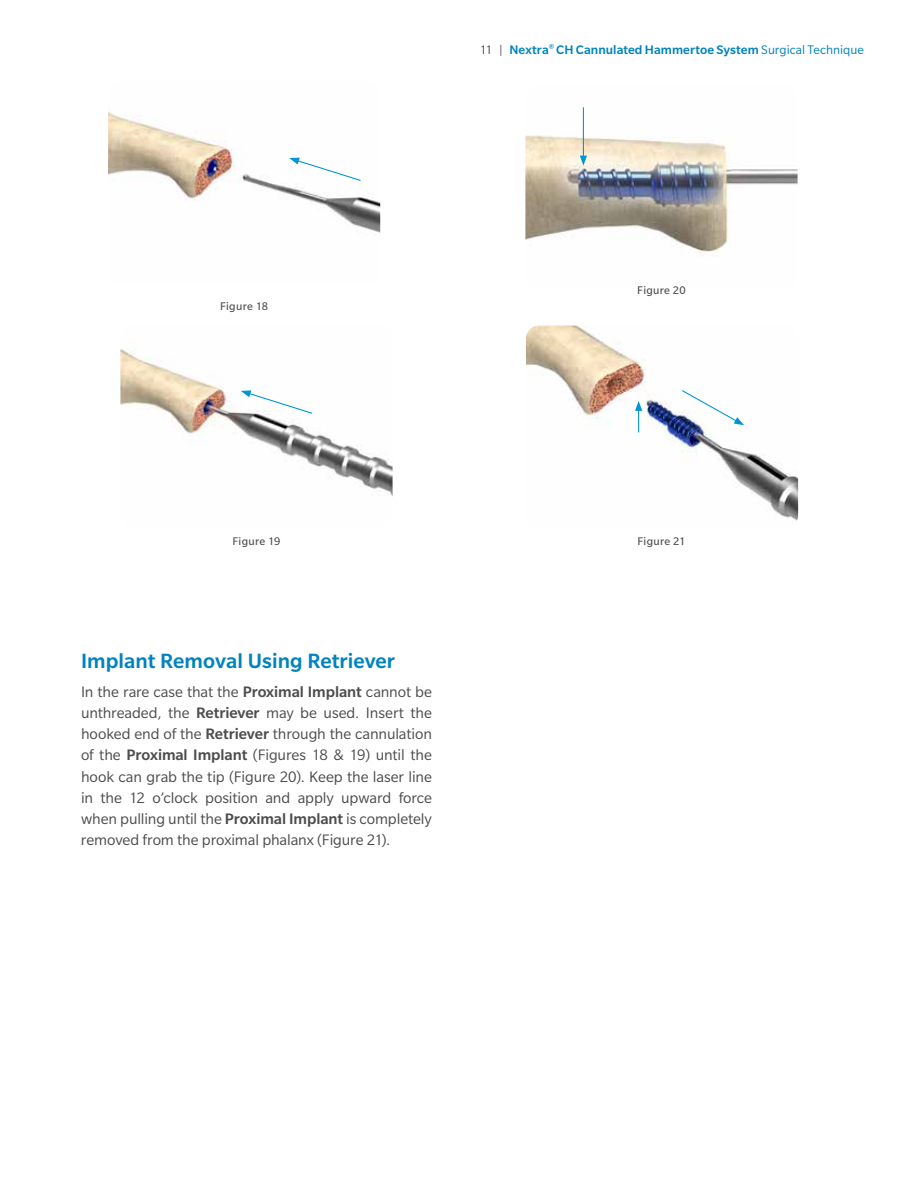
<style>
.page{position:relative;width:918px;height:1188px;background:#fff}
.page>*{position:absolute;margin:0;border:0;box-sizing:border-box;transform-origin:0 0}
.t1{font:500 22.5px "Slate Pro";color:#0083bf}
.t2{font:16.5px/21px "Slate Pro";letter-spacing:-.005em;color:#4d4d4f;text-align:justify}
.t3{font:500 13.5px "Slate Pro";letter-spacing:.005em;color:#0083bf}
.t4{font:12px "Slate Pro";letter-spacing:.025em;color:#4d4d4f}
.s1{font-weight:400;color:#4d4d4f}
.s2{font-weight:400}
.s3{font-weight:500}
</style>
<div class="page">
<img style="left:108px;top:112px;width:272px;height:121px">
<svg style="left:289px;top:158px;width:73px;height:24px"></svg>
<img style="left:120px;top:341px;width:273px;height:155px">
<svg style="left:241px;top:390px;width:72px;height:25px"></svg>
<img style="left:525px;top:107px;width:273px;height:146px">
<hr style="left:583px;top:107px;width:1px;height:51px;background:#0096d6">
<svg style="left:580px;top:156px;width:7px;height:10px"></svg>
<img style="left:526px;top:326px;width:272px;height:195px">
<svg style="left:681px;top:389px;width:63px;height:36px"></svg>
<svg style="left:635px;top:401px;width:7px;height:31px"></svg>
<p class="t3" style="left:480px;top:42px;width:386px"><span class="s1">11 |</span> Nextra<sup>®</sup> CH Cannulated Hammertoe System <span class="s2">Surgical Technique</span></p>
<p class="t4" style="left:220px;top:300px;width:50px">Figure 18</p>
<p class="t4" style="left:232px;top:535px;width:50px">Figure 19</p>
<h1 class="t1" style="left:81px;top:649px;width:316px">Implant Removal Using Retriever</h1>
<p class="t2" style="left:81px;top:682px;width:353px">In the rare case that the <span class="s3">Proximal Implant</span> cannot be unthreaded, the <span class="s3">Retriever</span> may be used. Insert the hooked end of the <span class="s3">Retriever</span> through the cannulation of the <span class="s3">Proximal Implant</span> (Figures 18 &amp; 19) until the hook can grab the tip (Figure 20). Keep the laser line in the 12 o’clock position and apply upward force when pulling until the <span class="s3">Proximal Implant</span> is completely removed from the proximal phalanx (Figure 21).</p>
<p class="t4" style="left:637px;top:284px;width:50px">Figure 20</p>
<p class="t4" style="left:638px;top:535px;width:49px">Figure 21</p>
</div>
